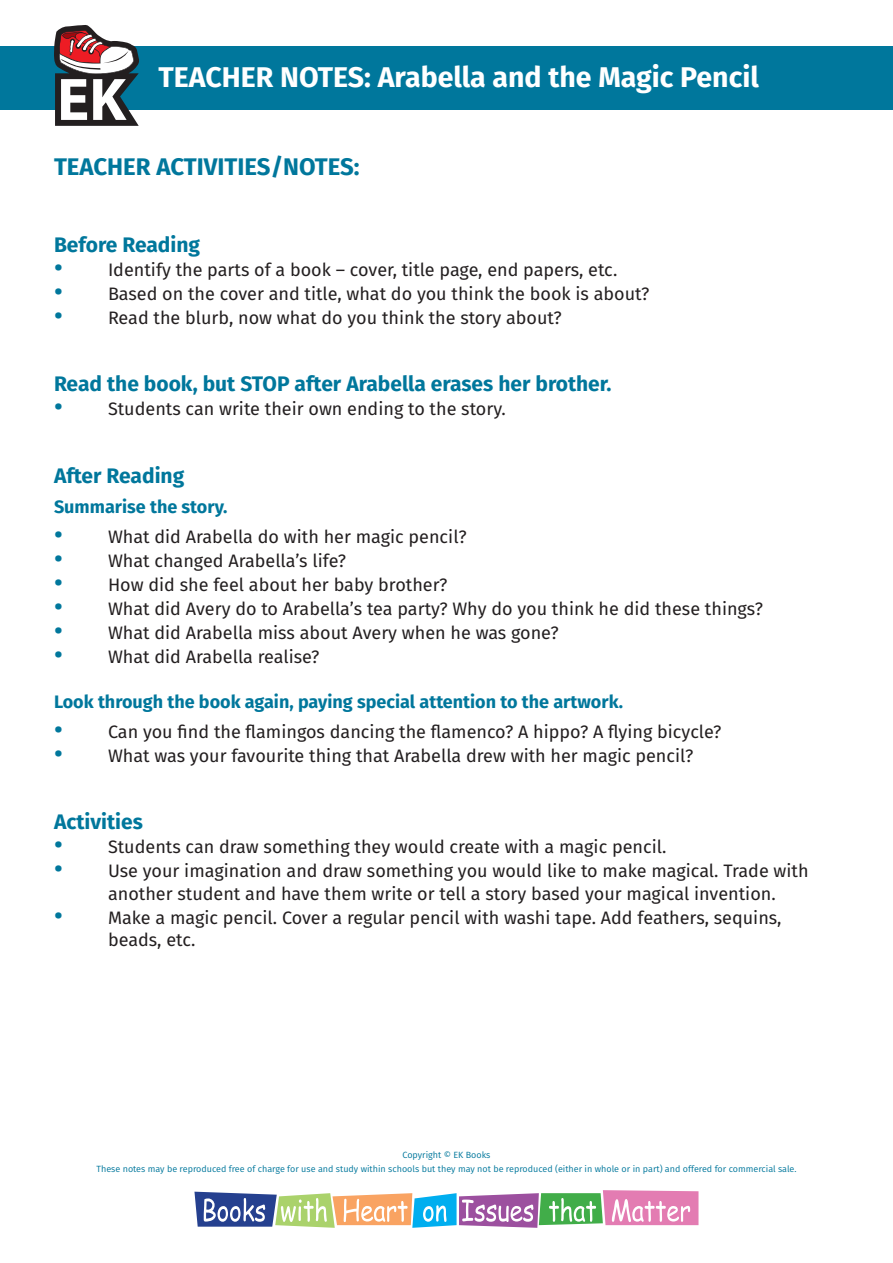
<style>
.page{position:relative;width:893px;height:1263px;background:#fff}
.page>*{position:absolute;margin:0;border:0;box-sizing:border-box;transform-origin:0 0}
.t1{font:700 28.5px "Fira Sans";color:#fff}
.t2{font:700 24px "Fira Sans";color:#00779c}
.t3{font:700 21px "Fira Sans";color:#00779c}
.t4{font:18px/24px "Fira Sans";color:#231f20}
.t5{font:9px/13.5px "Fira Sans";color:#00779c;text-align:center}
.s1{font-family:"Montserrat";font-weight:900;font-size:24px;color:#00779c}
.s2{font-weight:700;color:#00779c}
</style>
<div class="page">
<svg style="left:194px;top:1190px;width:504px;height:38px"></svg>
<div style="left:0;top:46px;width:893px;height:64px;background:#00779c"></div>
<svg style="left:54px;top:25px;width:85px;height:101px"></svg>
<h1 class="t1" style="left:159px;top:53px;width:602px">TEACHER NOTES: Arabella and the Magic Pencil</h1>
<h2 class="t2" style="left:54px;top:146px;width:307px">TEACHER ACTIVITIES/NOTES:</h2>
<p class="t3" style="left:54px;top:227px;width:148px">Before Reading</p>
<p class="t4" style="left:54px;top:257px;width:597px"><span class="s1">·</span> Identify the parts of a book – cover, title page, end papers, etc.<br><span class="s1">·</span> Based on the cover and title, what do you think the book is about? <span class="s1">·</span> Read the blurb, now what do you think the story about?</p>
<p class="t3" style="left:54px;top:366px;width:559px">Read the book, but STOP after Arabella erases her brother.</p>
<p class="t4" style="left:54px;top:396px;width:453px"><span class="s1">·</span> Students can write their own ending to the story.</p>
<p class="t3" style="left:54px;top:458px;width:132px">After Reading</p>
<p class="t4" style="left:54px;top:491px;width:414px;line-height:30px"><span class="s2">Summarise the story.<br></span><span class="s1">·</span> What did Arabella do with her magic pencil?</p>
<p class="t4" style="left:54px;top:548px;width:710px"><span class="s1">·</span> What changed Arabella’s life?<br><span class="s1">·</span> How did she feel about her baby brother?<br><span class="s1">·</span> What did Avery do to Arabella’s tea party? Why do you think he did these things? <span class="s1">·</span> What did Arabella miss about Avery when he was gone?<br><span class="s1">·</span> What did Arabella realise?</p>
<p class="t4" style="left:54px;top:686px;width:669px;line-height:30px"><span class="s2">Look through the book again, paying special attention to the artwork.<br></span><span class="s1">·</span> Can you find the flamingos dancing the flamenco? A hippo? A flying bicycle?</p>
<p class="t4" style="left:54px;top:743px;width:641px"><span class="s1">·</span> What was your favourite thing that Arabella drew with her magic pencil?</p>
<p class="t3" style="left:54px;top:804px;width:90px">Activities</p>
<p class="t4" style="left:54px;top:834px;width:614px"><span class="s1">·</span> Students can draw something they would create with a magic pencil.</p>
<p class="t4" style="left:54px;top:858px;width:756px"><span class="s1">·</span> Use your imagination and draw something you would like to make magical. Trade with</p>
<p class="t4" style="left:108px;top:881px;width:669px">another student and have them write or tell a story based your magical invention.</p>
<p class="t4" style="left:54px;top:905px;width:729px"><span class="s1">·</span> Make a magic pencil. Cover a regular pencil with washi tape. Add feathers, sequins,</p>
<p class="t4" style="left:108px;top:927px;width:89px">beads, etc.</p>
<p class="t5" style="left:96px;top:1148px;width:701px">Copyright © EK Books<br>These notes may be reproduced free of charge for use and study within schools but they may not be reproduced (either in whole or in part) and offered for commercial sale.</p>
</div>
